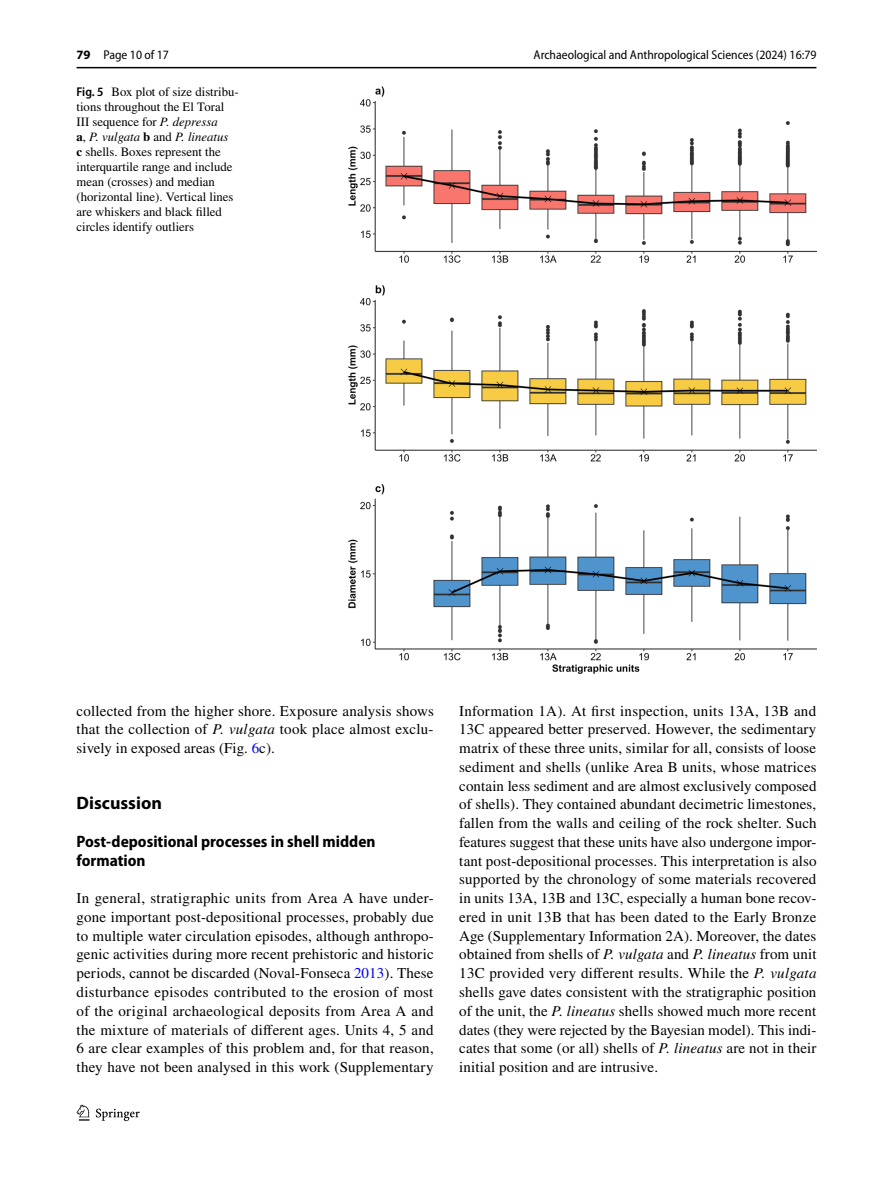
<style>
.page{position:relative;width:893px;height:1187px;background:#fff}
.page>*{position:absolute;margin:0;border:0;box-sizing:border-box;transform-origin:0 0}
.t1{font:700 18px "Myriad Pro";color:#000}
.t2{font:700 semi-condensed 16.5px/18.8px "Myriad Pro";color:#000}
.t3{font:15px/18.8px "STIX";letter-spacing:.01em;color:#000;text-align:justify}
.t4{font:12.75px/15px "STIX";color:#000}
.t5{font:semi-condensed 12.75px "Myriad Pro";color:#000}
.s1{font-weight:700;font-stretch:normal}
.s2{font-family:"Myriad Pro";font-weight:600;font-stretch:semi-condensed}
.s3{font-style:italic}
.s4{font-weight:700}
.s5{color:#00f}
</style>
<div class="page">
<hr style="left:77px;top:67px;width:739px;height:1px;background:#000">
<svg style="left:77px;top:1104px;width:12px;height:16px"></svg>
<svg style="left:96px;top:1108px;width:44px;height:12px"></svg>
<img style="left:349px;top:87px;width:467px;height:586px">
<p class="t5" style="left:77px;top:48px;width:94px"><span class="s1">79</span> Page 10 of 17</p>
<p class="t5" style="left:534px;top:48px;width:284px">Archaeological and Anthropological Sciences (2024) 16:79</p>
<p class="t4" style="left:77px;top:85px;width:164px"><span class="s2">Fig. 5</span> Box plot of size distribu&shy;tions throughout the El Toral<br>III sequence for <span class="s3">P. depressa<br></span><span class="s4">a</span>, <span class="s3">P. vulgata</span> <span class="s4">b</span> and <span class="s3">P. lineatus<br></span><span class="s4">c</span> shells. Boxes represent the interquartile range and include mean (crosses) and median (horizontal line). Vertical lines are whiskers and black filled circles identify outliers</p>
<p class="t3" style="left:77px;top:702px;width:359px">collected from the higher shore. Exposure analysis shows that the collection of <span class="s3">P. vulgata</span> took place almost exclu&shy;sively in exposed areas (Fig. <span class="s5">6</span>c).</p>
<p class="t1" style="left:77px;top:791px;width:87px">Discussion</p>
<p class="t2" style="left:77px;top:832px;width:301px">Post‑depositional processes in shell midden formation</p>
<p class="t3" style="left:77px;top:889px;width:359px">In general, stratigraphic units from Area A have under&shy;gone important post-depositional processes, probably due to multiple water circulation episodes, although anthropo&shy;genic activities during more recent prehistoric and historic periods, cannot be discarded (Noval-Fonseca <span class="s5">2013</span>). These disturbance episodes contributed to the erosion of most of the original archaeological deposits from Area A and the mixture of materials of different ages. Units 4, 5 and 6 are clear examples of this problem and, for that reason, they have not been analysed in this work (Supplementary</p>
<p class="t3" style="left:459px;top:702px;width:359px">Information 1A). At first inspection, units 13A, 13B and 13C appeared better preserved. However, the sedimentary matrix of these three units, similar for all, consists of loose sediment and shells (unlike Area B units, whose matrices contain less sediment and are almost exclusively composed of shells). They contained abundant decimetric limestones, fallen from the walls and ceiling of the rock shelter. Such features suggest that these units have also undergone impor&shy;tant post-depositional processes. This interpretation is also supported by the chronology of some materials recovered in units 13A, 13B and 13C, especially a human bone recov&shy;ered in unit 13B that has been dated to the Early Bronze Age (Supplementary Information 2A). Moreover, the dates obtained from shells of <span class="s3">P. vulgata</span> and <span class="s3">P. lineatus</span> from unit 13C provided very different results. While the <span class="s3">P. vulgata </span>shells gave dates consistent with the stratigraphic position of the unit, the <span class="s3">P. lineatus</span> shells showed much more recent dates (they were rejected by the Bayesian model). This indi&shy;cates that some (or all) shells of <span class="s3">P. lineatus</span> are not in their initial position and are intrusive.</p>
</div>
